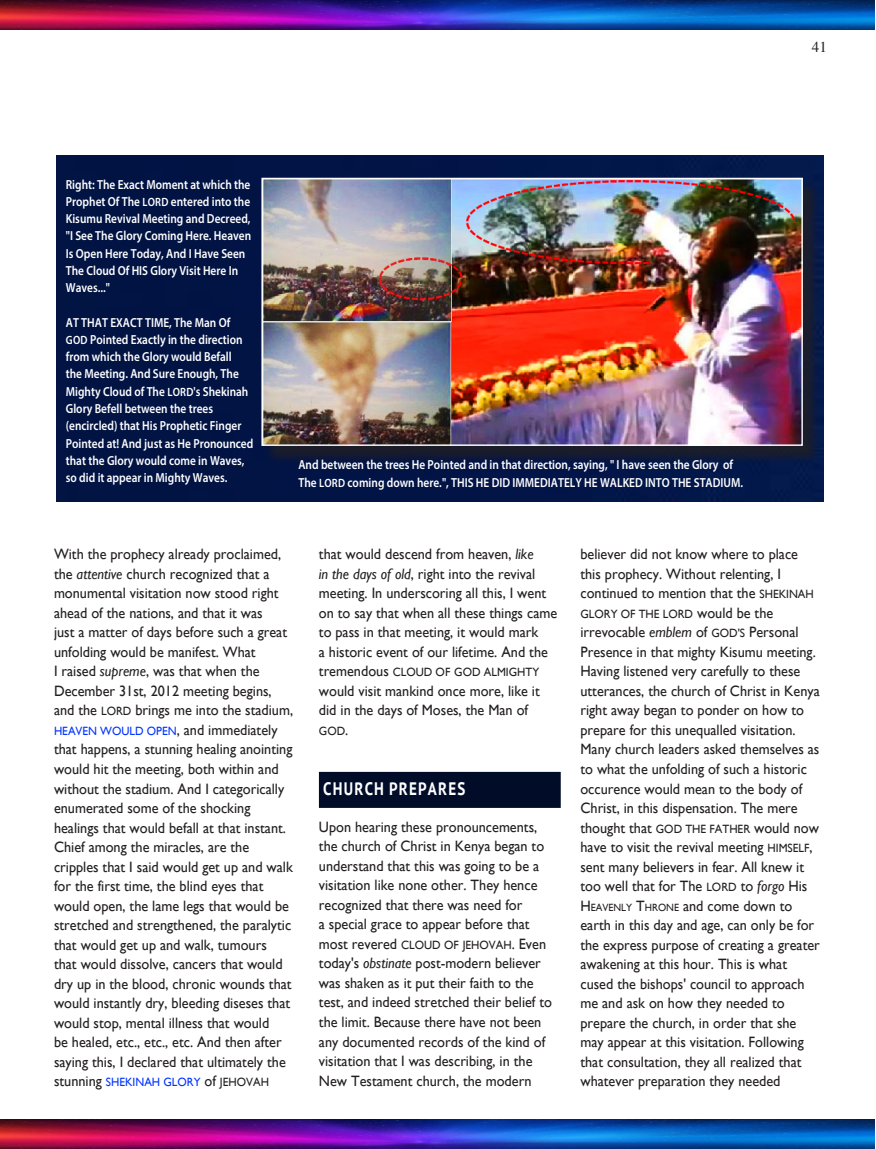
<style>
.page{position:relative;width:876px;height:1149px;background:#fff}
.page>*{position:absolute;margin:0;border:0;box-sizing:border-box;transform-origin:0 0}
.t1{font:700 18px "PT Sans";letter-spacing:.08em;color:#fff;scale:.83 1}
.t2{font:15px/19.5px "Gill Sans";color:#231f20;scale:.95 1}
.t3{font:15px "Times";color:#231f20}
.t4{font:600 13.05px/17.2px "Myriad Pro";color:#fff;scale:.86 1}
.t5{font:12px "Gill Sans";color:#0034ff;scale:.95 1}
.t6{font:12px "Gill Sans";color:#231f20;scale:.95 1}
.s1{font-size:12px}
.s2{font-style:italic}
.s3{font-size:15px;color:#231f20}
.s4{color:#231f20}
.s5{font-size:15px}
.s6{font-size:10.5px}
</style>
<div class="page">
<img style="left:0;top:1px;width:874px;height:29px">
<img style="left:0;top:1119px;width:874px;height:29px">
<div style="left:319px;top:771px;width:242px;height:36px;background:#000c28"></div>
<div style="left:56px;top:156px;width:767px;height:345px;background:#021444"></div>
<div style="left:264px;top:180px;width:557px;height:284px;background:#231f20;opacity:.75"></div>
<img style="left:263px;top:180px;width:538px;height:264px">
<div style="left:261px;top:178px;width:542px;height:268px;border:1px solid #fff"></div>
<p class="t4" style="left:66px;top:175px;width:217px">Right: The Exact Moment at which the<br>Prophet Of The <span class="s1">LORD</span> entered into the<br>Kisumu Revival Meeting and Decreed, "I See The Glory Coming Here. Heaven<br>Is Open Here Today, And I Have Seen<br>The Cloud Of HIS Glory Visit Here In<br>Waves..."</p>
<p class="t4" style="left:66px;top:313px;width:220px">AT THAT EXACT TIME, The Man Of <span class="s1">GOD</span> Pointed Exactly in the direction from which the Glory would Befall<br>the Meeting. And Sure Enough, The Mighty Cloud of The <span class="s1">LORD</span>'s Shekinah Glory Befell between the trees (encircled) that His Prophetic Finger Pointed at! And just as He Pronounced that the Glory would come in Waves, so did it appear in Mighty Waves.</p>
<p class="t4" style="left:298px;top:456px;width:519px">And between the trees He Pointed and in that direction, saying, " I have seen the Glory of<br>The <span class="s1">LORD</span> coming down here.", THIS HE DID IMMEDIATELY HE WALKED INTO THE STADIUM.</p>
<p class="t3" style="left:812px;top:41px;width:16px">41</p>
<p class="t2" style="left:54px;top:544px;width:253px">With the prophecy already proclaimed, the <span class="s2">attentive</span> church recognized that a monumental visitation now stood right ahead of the nations, and that it was<br>just a matter of days before such a great unfolding would be manifest. What<br>I raised <span class="s2">supreme</span>, was that when the December 31st, 2012 meeting begins, and the <span class="s1">LORD</span> brings me into the stadium,</p>
<p class="t5" style="left:54px;top:723px;width:237px">HEAVEN WOULD OPEN<span class="s3">, and immediately</span></p>
<p class="t2" style="left:54px;top:739px;width:253px">that happens, a stunning healing anointing would hit the meeting, both within and without the stadium. And I categorically enumerated some of the shocking healings that would befall at that instant.<br>Chief among the miracles, are the cripples that I said would get up and walk for the first time, the blind eyes that would open, the lame legs that would be stretched and strengthened, the paralytic that would get up and walk, tumours that would dissolve, cancers that would dry up in the blood, chronic wounds that would instantly dry, bleeding diseses that would stop, mental illness that would<br>be healed, etc., etc., etc. And then after saying this, I declared that ultimately the</p>
<p class="t5" style="left:54px;top:1074px;width:228px"><span class="s3">stunning</span> SHEKINAH GLORY <span class="s3">of</span> <span class="s4">JEHOVAH</span></p>
<p class="t2" style="left:319px;top:544px;width:252px">that would descend from heaven, <span class="s2">like<br>in the days of old</span>, right into the revival meeting. In underscoring all this, I went on to say that when all these things came to pass in that meeting, it would mark<br>a historic event of our lifetime. And the</p>
<p class="t6" style="left:319px;top:665px;width:233px"><span class="s5">tremendous</span> CLOUD OF GOD ALMIGHTY</p>
<p class="t2" style="left:319px;top:680px;width:234px">would visit mankind once more, like it did in the days of Moses, the Man of</p>
<p class="t6" style="left:319px;top:723px;width:33px">GOD<span class="s5">.</span></p>
<p class="t1" style="left:323px;top:778px;width:173px">CHURCH PREPARES</p>
<p class="t2" style="left:319px;top:816px;width:247px">Upon hearing these pronouncements, the church of Christ in Kenya began to understand that this was going to be a visitation like none other. They hence recognized that there was need for<br>a special grace to appear before that most revered <span class="s1">CLOUD OF JEHOVAH</span>. Even today's <span class="s2">obstinate</span> post-modern believer was shaken as it put their faith to the test, and indeed stretched their belief to the limit. Because there have not been any documented records of the kind of visitation that I was describing, in the New Testament church, the modern</p>
<p class="t2" style="left:580px;top:544px;width:247px">believer did not know where to place this prophecy. Without relenting, I continued to mention that the <span class="s1">SHEKINAH</span></p>
<p class="t6" style="left:580px;top:606px;width:205px">GLORY OF THE LORD <span class="s5">would be the</span></p>
<p class="t2" style="left:580px;top:622px;width:254px">irrevocable <span class="s2">emblem</span> of <span class="s1">GOD'S</span> Personal Presence in that mighty Kisumu meeting.<br>Having listened very carefully to these utterances, the church of Christ in Kenya right away began to ponder on how to prepare for this unequalled visitation.<br>Many church leaders asked themselves as to what the unfolding of such a historic occurence would mean to the body of Christ, in this dispensation. The mere thought that <span class="s1">GOD THE FATHER</span> would now have to visit the revival meeting <span class="s1">HIMSELF</span>, sent many believers in fear. All knew it too well that for The <span class="s1">LORD</span> to <span class="s2">forgo</span> His H<span class="s6">EAVENLY</span> T<span class="s6">HRONE</span> and come down to earth in this day and age, can only be for the express purpose of creating a greater awakening at this hour. This is what cused the bishops' council to approach me and ask on how they needed to prepare the church, in order that she may appear at this visitation. Following that consultation, they all realized that whatever preparation they needed</p>
</div>
